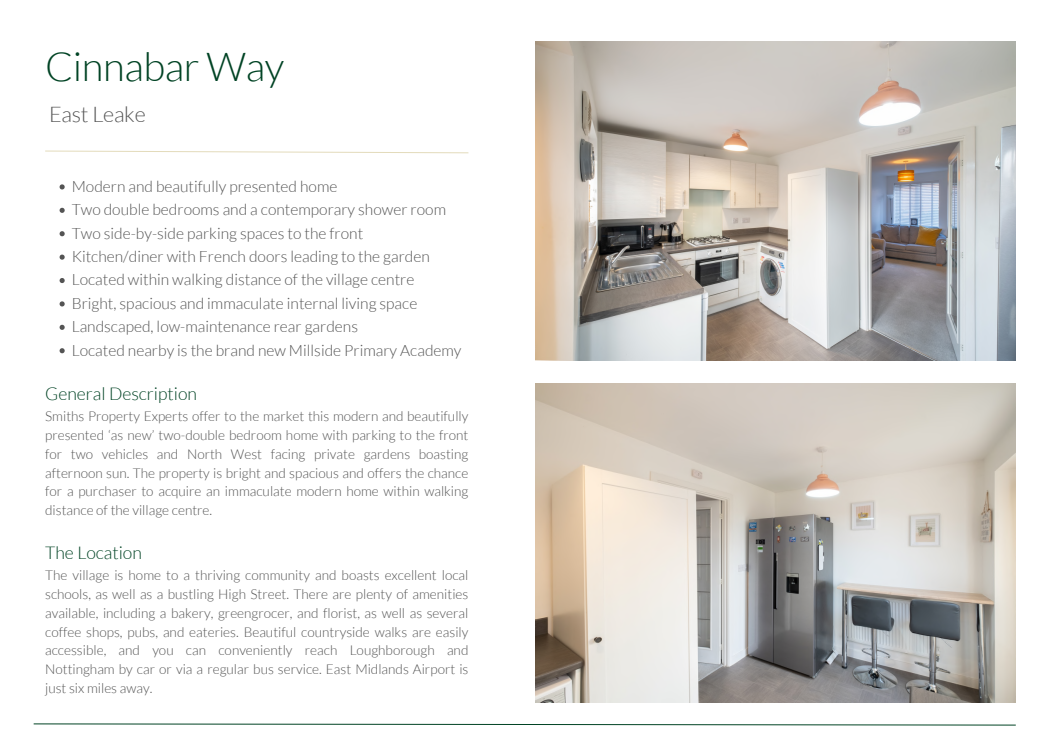
<style>
.page{position:relative;width:1053px;height:744px;background:#fff}
.page>*{position:absolute;margin:0;border:0;box-sizing:border-box;transform-origin:0 0}
.t1{font:300 40px "Lato";letter-spacing:-.01em;color:#004324}
.t2{font:300 21.6px "Lato";letter-spacing:-.01em;color:#545454}
.t3{font:300 17.6px "Lato";color:#004324}
.t4{font:300 15.6px/23.4px "Lato";color:#545454}
.t5{font:300 13.6px/18.9px "Lato";color:#545454;text-align:justify}
</style>
<div class="page">
<img style="left:535px;top:41px;width:479px;height:320px">
<img style="left:535px;top:383px;width:479px;height:320px">
<svg style="left:45px;top:150px;width:424px;height:3px"></svg>
<svg style="left:33px;top:723px;width:983px;height:3px"></svg>
<svg style="left:60px;top:184px;width:5px;height:5px"></svg>
<svg style="left:60px;top:208px;width:5px;height:5px"></svg>
<svg style="left:60px;top:231px;width:5px;height:5px"></svg>
<svg style="left:60px;top:255px;width:5px;height:5px"></svg>
<svg style="left:60px;top:278px;width:5px;height:5px"></svg>
<svg style="left:60px;top:301px;width:5px;height:5px"></svg>
<svg style="left:60px;top:325px;width:5px;height:5px"></svg>
<svg style="left:60px;top:348px;width:5px;height:5px"></svg>
<h1 class="t1" style="left:45px;top:41px;width:240px">Cinnabar Way</h1>
<h2 class="t2" style="left:49px;top:101px;width:98px">East Leake</h2>
<p class="t4" style="left:72px;top:174px;width:391px">Modern and beautifully presented home<br>Two double bedrooms and a contemporary shower room Two side-by-side parking spaces to the front<br>Kitchen/diner with French doors leading to the garden Located within walking distance of the village centre Bright, spacious and immaculate internal living space Landscaped, low-maintenance rear gardens<br>Located nearby is the brand new Millside Primary Academy</p>
<p class="t3" style="left:45px;top:383px;width:153px">General Description</p>
<p class="t5" style="left:45px;top:406px;width:424px">Smiths Property Experts offer to the market this modern and beautifully presented ‘as new’ two-double bedroom home with parking to the front for two vehicles and North West facing private gardens boasting afternoon sun. The property is bright and spacious and offers the chance for a purchaser to acquire an immaculate modern home within walking distance of the village centre.</p>
<p class="t3" style="left:45px;top:542px;width:98px">The Location</p>
<p class="t5" style="left:45px;top:565px;width:424px">The village is home to a thriving community and boasts excellent local schools, as well as a bustling High Street. There are plenty of amenities available, including a bakery, greengrocer, and florist, as well as several coffee shops, pubs, and eateries. Beautiful countryside walks are easily accessible, and you can conveniently reach Loughborough and Nottingham by car or via a regular bus service. East Midlands Airport is just six miles away.</p>
</div>
